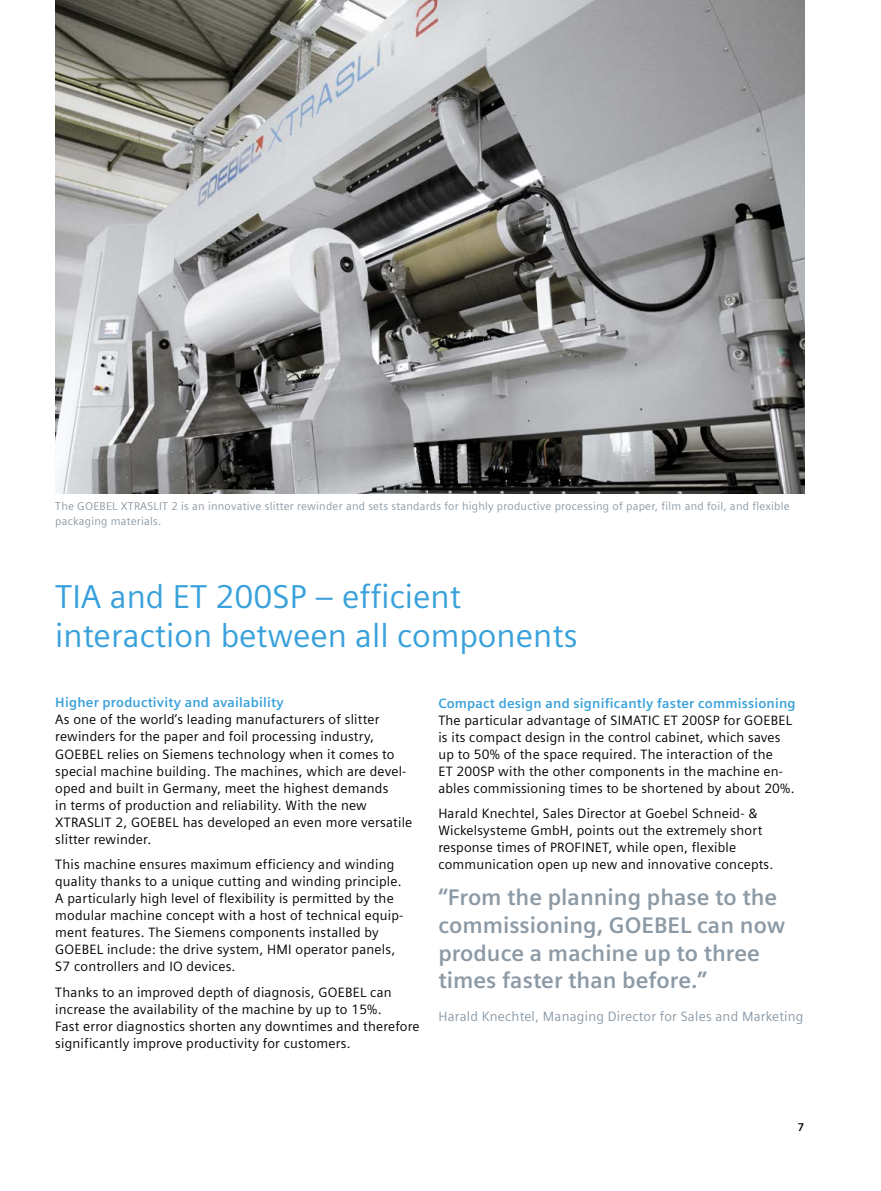
<style>
.page{position:relative;width:881px;height:1191px;background:#fff}
.page>*{position:absolute;margin:0;border:0;box-sizing:border-box;transform-origin:0 0}
.t1{font:33px/38.2px "Siemens Sans Global";color:#38a1db}
.t2{font:700 22.5px/27.6px "Siemens Sans Global";color:#8c9aa6}
.t3{font:13.5px/17px "Siemens Sans Global";letter-spacing:.015em;color:#000}
.t4{font:700 13.5px "Siemens Sans Global";letter-spacing:.015em;color:#38a1db}
.t5{font:13.5px "Siemens Sans Global";letter-spacing:.015em;color:#8c9aa6}
.t6{font:11.25px/14.9px "Siemens Sans Global";letter-spacing:.02em;color:#8c9aa6}
.t7{font:700 11.25px "Siemens Sans Global";color:#000}
</style>
<div class="page">
<img style="left:55px;top:0;width:749px;height:493px">
<p class="t6" style="left:55px;top:499px;width:735px">The GOEBEL XTRASLIT 2 is an innovative slitter rewinder and sets standards for highly productive processing of paper, film and foil, and flexible packaging materials.</p>
<h1 class="t1" style="left:55px;top:579px;width:523px">TIA and ET 200SP – efficient interaction between all components</h1>
<p class="t4" style="left:55px;top:695px;width:230px">Higher productivity and availability</p>
<p class="t3" style="left:55px;top:712px;width:358px">As one of the world’s leading manufacturers of slitter rewinders for the paper and foil processing industry, GOEBEL relies on Siemens technology when it comes to special machine building. The machines, which are devel&shy;oped and built in Germany, meet the highest demands<br>in terms of production and reliability. With the new XTRASLIT 2, GOEBEL has developed an even more versatile slitter rewinder.</p>
<p class="t3" style="left:55px;top:856px;width:349px">This machine ensures maximum efficiency and winding quality thanks to a unique cutting and winding principle.<br>A particularly high level of flexibility is permitted by the modular machine concept with a host of technical equip&shy;ment features. The Siemens components installed by GOEBEL include: the drive system, HMI operator panels, S7 controllers and IO devices.</p>
<p class="t3" style="left:55px;top:984px;width:365px">Thanks to an improved depth of diagnosis, GOEBEL can increase the availability of the machine by up to 15%.<br>Fast error diagnostics shorten any downtimes and therefore significantly improve productivity for customers.</p>
<p class="t4" style="left:438px;top:695px;width:359px">Compact design and significantly faster commissioning</p>
<p class="t3" style="left:438px;top:712px;width:357px">The particular advantage of SIMATIC ET 200SP for GOEBEL is its compact design in the control cabinet, which saves up to 50% of the space required. The interaction of the<br>ET 200SP with the other components in the machine en&shy;ables commissioning times to be shortened by about 20%.</p>
<p class="t3" style="left:438px;top:805px;width:336px">Harald Knechtel, Sales Director at Goebel Schneid- &amp; Wickelsysteme GmbH, points out the extremely short response times of PROFINET, while open, flexible communication open up new and innovative concepts.</p>
<h2 class="t2" style="left:438px;top:883px;width:348px">“From the planning phase to the commissioning, GOEBEL can now produce a machine up to three times faster than before.”</h2>
<p class="t5" style="left:438px;top:1006px;width:366px">Harald Knechtel, Managing Director for Sales and Marketing</p>
<p class="t7" style="left:797px;top:1120px;width:8px">7</p>
</div>
